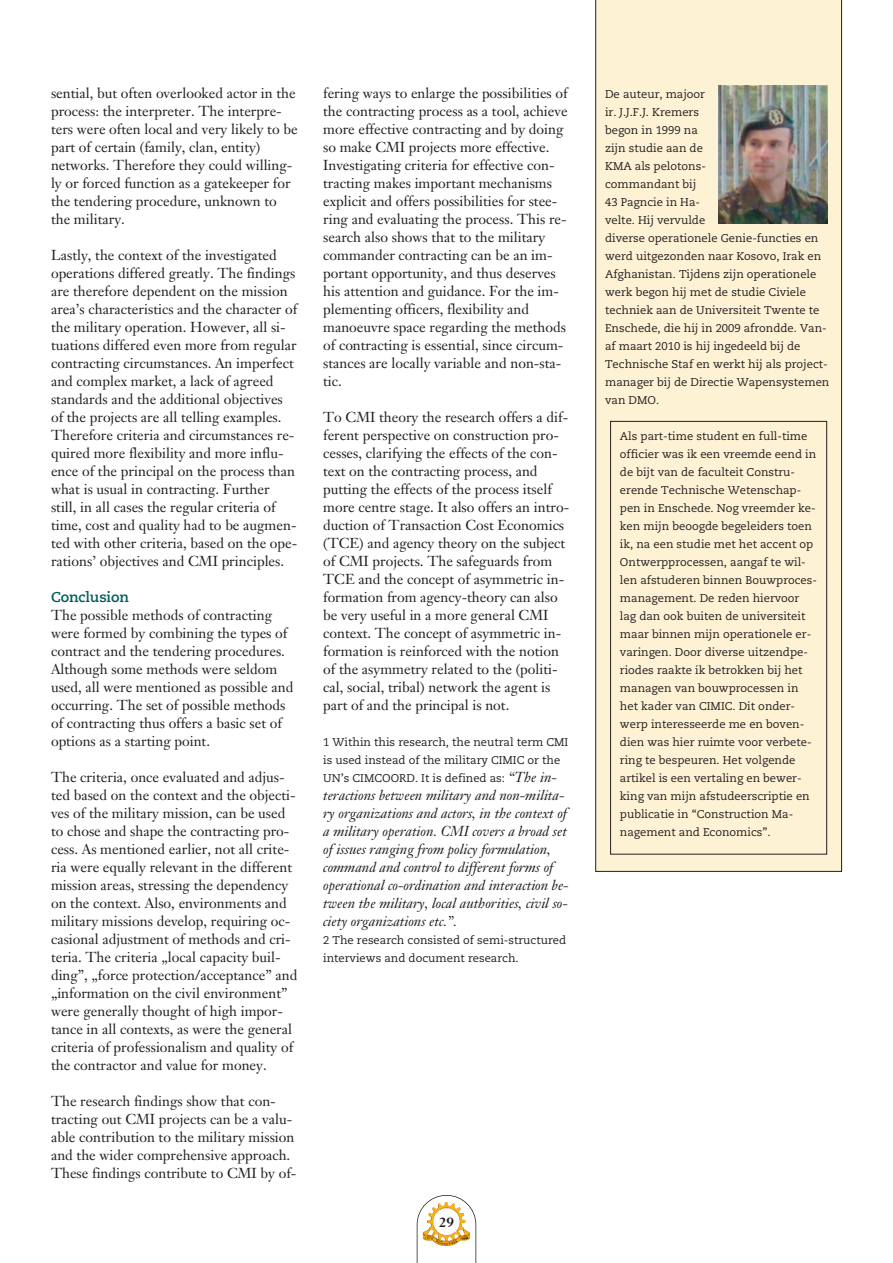
<style>
.page{position:relative;width:893px;height:1263px;background:#fff}
.page>*{position:absolute;margin:0;border:0;box-sizing:border-box;transform-origin:0 0}
.t1{font:14.25px/18px "Janson Text";color:#231f20}
.t2{font:italic 14.25px/18px "Janson Text";color:#231f20}
.t3{font:700 14.25px "Caecilia";letter-spacing:-.005em;color:#005d5b}
.t4{font:700 13.5px "Janson Text";color:#231f20}
.t5{font:11.25px/18px "Caecilia";color:#231f20}
.s1{font-family:"Janson Text";font-style:italic;font-size:14.25px}
</style>
<div class="page">
<svg style="left:417px;top:1195px;width:59px;height:68px"></svg>
<img style="left:450px;top:1203px;width:20px;height:43px">
<div style="left:435px;top:1210px;width:24px;height:23px;background:#fff;border-radius:50%"></div>
<div style="left:595px;top:0;width:247px;height:872px;background:#fef2d5"></div>
<div style="left:611px;top:421px;width:216px;height:433px;background:#fef2d5"></div>
<div style="left:610px;top:421px;width:217px;height:433px;border:1px solid #231f20"></div>
<img style="left:718px;top:85px;width:110px;height:138px">
<p class="t1" style="left:51px;top:85px;width:248px">sential, but often overlooked actor in the process: the interpreter. The interpre&shy;ters were often local and very likely to be part of certain (family, clan, entity) networks. Therefore they could willing&shy;ly or forced function as a gatekeeper for the tendering procedure, unknown to the military.</p>
<p class="t1" style="left:51px;top:247px;width:248px">Lastly, the context of the investigated operations differed greatly. The findings are therefore dependent on the mission area’s characteristics and the character of the military operation. However, all si&shy;tuations differed even more from regular contracting circumstances. An imperfect and complex market, a lack of agreed standards and the additional objectives of the projects are all telling examples.<br>Therefore criteria and circumstances re&shy;quired more flexibility and more influ&shy;ence of the principal on the process than what is usual in contracting. Further still, in all cases the regular criteria of time, cost and quality had to be augmen&shy;ted with other criteria, based on the ope&shy;rations’ objectives and CMI principles.</p>
<p class="t3" style="left:51px;top:591px;width:79px">Conclusion</p>
<p class="t1" style="left:51px;top:607px;width:244px">The possible methods of contracting were formed by combining the types of contract and the tendering procedures.<br>Although some methods were seldom used, all were mentioned as possible and occurring. The set of possible methods of contracting thus offers a basic set of options as a starting point.</p>
<p class="t1" style="left:51px;top:769px;width:248px">The criteria, once evaluated and adjus&shy;ted based on the context and the objecti&shy;ves of the military mission, can be used to chose and shape the contracting pro&shy;cess. As mentioned earlier, not all crite&shy;ria were equally relevant in the different mission areas, stressing the dependency on the context. Also, environments and military missions develop, requiring oc&shy;casional adjustment of methods and cri&shy;teria. The criteria „local capacity buil&shy;ding”, „force protection/acceptance” and „information on the civil environment” were generally thought of high impor&shy;tance in all contexts, as were the general criteria of professionalism and quality of the contractor and value for money.</p>
<p class="t1" style="left:51px;top:1093px;width:247px">The research findings show that con&shy;tracting out CMI projects can be a valu&shy;able contribution to the military mission and the wider comprehensive approach.<br>These findings contribute to CMI by of-</p>
<p class="t1" style="left:323px;top:85px;width:246px">fering ways to enlarge the possibilities of the contracting process as a tool, achieve more effective contracting and by doing so make CMI projects more effective.<br>Investigating criteria for effective con&shy;tracting makes important mechanisms explicit and offers possibilities for stee&shy;ring and evaluating the process. This re&shy;search also shows that to the military commander contracting can be an im&shy;portant opportunity, and thus deserves his attention and guidance. For the im&shy;plementing officers, flexibility and manoeuvre space regarding the methods of contracting is essential, since circum&shy;stances are locally variable and non-sta&shy;tic.</p>
<p class="t1" style="left:323px;top:409px;width:248px">To CMI theory the research offers a dif&shy;ferent perspective on construction pro&shy;cesses, clarifying the effects of the con&shy;text on the contracting process, and putting the effects of the process itself more centre stage. It also offers an intro&shy;duction of Transaction Cost Economics (TCE) and agency theory on the subject of CMI projects. The safeguards from TCE and the concept of asymmetric in&shy;formation from agency-theory can also be very useful in a more general CMI context. The concept of asymmetric in&shy;formation is reinforced with the notion of the asymmetry related to the (politi&shy;cal, social, tribal) network the agent is part of and the principal is not.</p>
<p class="t5" style="left:323px;top:734px;width:247px">1 Within this research, the neutral term CMI is used instead of the military CIMIC or the<br>UN’s CIMCOORD. It is defined as: <span class="s1">“The in-</span></p>
<p class="t2" style="left:323px;top:787px;width:247px">teractions between military and non-milita&shy;ry organizations and actors, in the context of a military operation. CMI covers a broad set of issues ranging from policy formulation, command and control to different forms of operational co-ordination and interaction be&shy;tween the military, local authorities, civil so&shy;ciety organizations etc.”.</p>
<p class="t5" style="left:323px;top:932px;width:244px">2 The research consisted of semi-structured interviews and document research.</p>
<p class="t4" style="left:439px;top:1217px;width:17px">29</p>
<p class="t5" style="left:605px;top:86px;width:226px">De auteur, majoor<br>ir. J.J.F.J. Kremers<br>begon in 1999 na<br>zijn studie aan de<br>KMA als pelotons-<br>commandant bij<br>43 Pagncie in Ha-<br>velte. Hij vervulde<br>diverse operationele Genie-functies en werd uitgezonden naar Kosovo, Irak en<br>Afghanistan. Tijdens zijn operationele werk begon hij met de studie Civiele techniek aan de Universiteit Twente te<br>Enschede, die hij in 2009 afrondde. Van&shy;af maart 2010 is hij ingedeeld bij de<br>Technische Staf en werkt hij als project&shy;manager bij de Directie Wapensystemen van DMO.</p>
<p class="t5" style="left:620px;top:428px;width:199px">Als part-time student en full-time officier was ik een vreemde eend in de bijt van de faculteit Constru&shy;erende Technische Wetenschap&shy;pen in Enschede. Nog vreemder ke&shy;ken mijn beoogde begeleiders toen ik, na een studie met het accent op Ontwerpprocessen, aangaf te wil&shy;len afstuderen binnen Bouwproces&shy;management. De reden hiervoor lag dan ook buiten de universiteit maar binnen mijn operationele er&shy;varingen. Door diverse uitzendpe&shy;riodes raakte ik betrokken bij het managen van bouwprocessen in het kader van CIMIC. Dit onder&shy;werp interesseerde me en boven&shy;dien was hier ruimte voor verbete&shy;ring te bespeuren. Het volgende artikel is een vertaling en bewer&shy;king van mijn afstudeerscriptie en publicatie in “Construction Ma&shy;nagement and Economics”.</p>
</div>
